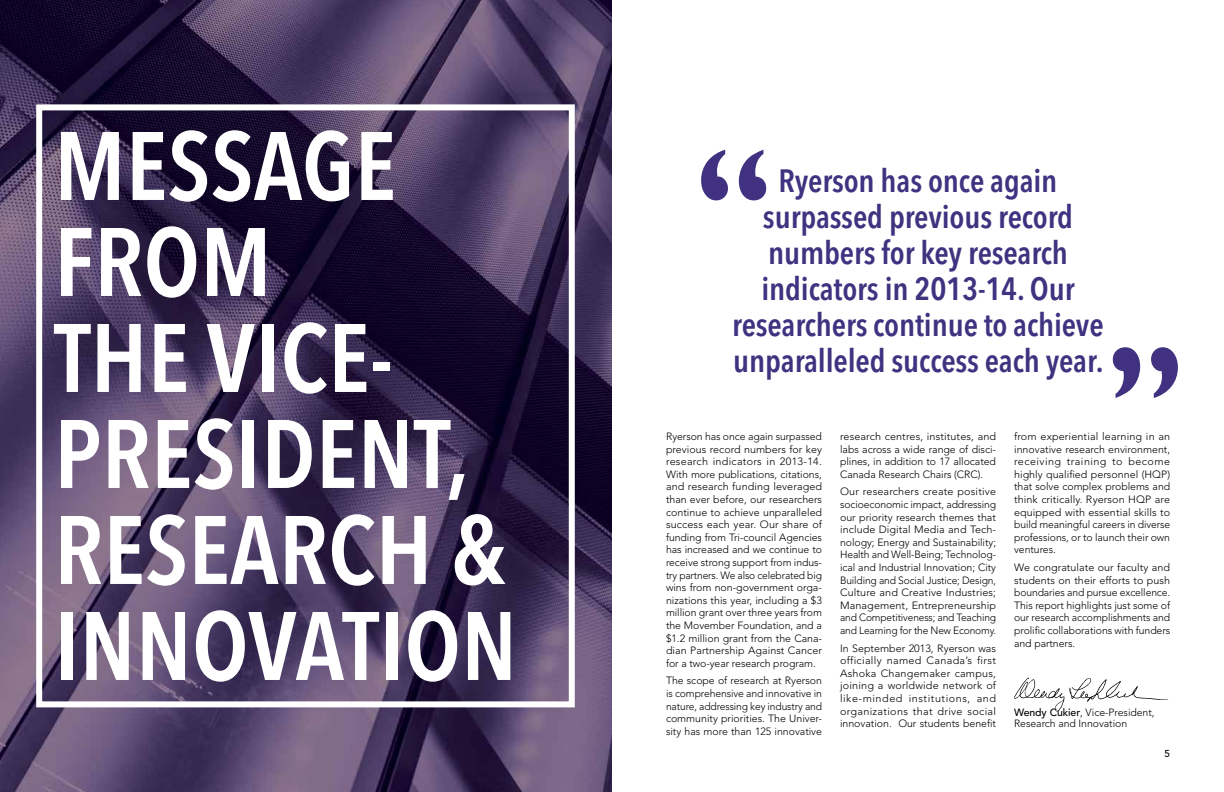
<style>
.page{position:relative;width:1224px;height:792px;background:#fff}
.page>*{position:absolute;margin:0;border:0;box-sizing:border-box;transform-origin:0 0}
.t1{font:600 condensed 96px/96px "Avenir Next LT Pro";color:#fff}
.t2{font:600 condensed 32px/36px "Avenir Next LT Pro";letter-spacing:-.005em;color:#403280;text-align:center}
.t3{font:300 10.5px/12.6px "Avenir LT Std";letter-spacing:-.005em;color:#000;text-align:justify}
.t4{font:500 10px "Avenir LT Std";color:#000}
.s1{font-weight:500}
</style>
<div class="page">
<img style="left:0;top:0;width:612px;height:792px">
<div style="left:36px;top:104px;width:539px;height:603px;border:6px solid #fff"></div>
<img style="left:1014px;top:677px;width:155px;height:35px">
<svg style="left:701px;top:150px;width:27px;height:50px"></svg>
<svg style="left:739px;top:150px;width:27px;height:50px"></svg>
<svg style="left:1151px;top:347px;width:27px;height:51px"></svg>
<svg style="left:1113px;top:347px;width:27px;height:51px"></svg>
<h1 class="t1" style="left:54px;top:118px;width:465px">Message from<br>the Vice-<br>President,<br>Research &amp;<br>Innovation</h1>
<h2 class="t2" style="left:732px;top:163px;width:373px">Ryerson has once again surpassed previous record numbers for key research indicators in 2013-14. Our researchers continue to achieve unparalleled success each year.</h2>
<p class="t3" style="left:666px;top:430px;width:158px">Ryerson has once again surpassed previous record numbers for key research indicators in 2013-14.<br>With more publications, citations, and research funding leveraged than ever before, our researchers continue to achieve unparalleled success each year. Our share of funding from Tri-council Agencies has increased and we continue to receive strong support from indus&shy;try partners. We also celebrated big wins from non-government orga&shy;nizations this year, including a $3 million grant over three years from the Movember Foundation, and a $1.2 million grant from the Cana&shy;dian Partnership Against Cancer for a two-year research program.</p>
<p class="t3" style="left:666px;top:674px;width:158px">The scope of research at Ryerson is comprehensive and innovative in nature, addressing key industry and community priorities. The Univer&shy;sity has more than 125 innovative</p>
<p class="t3" style="left:840px;top:430px;width:158px">research centres, institutes, and labs across a wide range of disci&shy;plines, in addition to 17 allocated Canada Research Chairs (CRC).</p>
<p class="t3" style="left:840px;top:485px;width:158px">Our researchers create positive socioeconomic impact, addressing our priority research themes that include Digital Media and Tech&shy;nology; Energy and Sustainability; Health and Well-Being; Technolog&shy;ical and Industrial Innovation; City Building and Social Justice; Design, Culture and Creative Industries; Management, Entrepreneurship and Competitiveness; and Teaching and Learning for the New Economy.</p>
<p class="t3" style="left:840px;top:642px;width:158px">In September 2013, Ryerson was officially named Canada’s first Ashoka Changemaker campus, joining a worldwide network of like-minded institutions, and organizations that drive social innovation. Our students benefit</p>
<p class="t3" style="left:1014px;top:430px;width:158px">from experiential learning in an innovative research environment, receiving training to become highly qualified personnel (HQP) that solve complex problems and think critically. Ryerson HQP are equipped with essential skills to build meaningful careers in diverse professions, or to launch their own ventures.</p>
<p class="t3" style="left:1014px;top:561px;width:158px">We congratulate our faculty and students on their efforts to push boundaries and pursue excellence.<br>This report highlights just some of our research accomplishments and prolific collaborations with funders and partners.</p>
<p class="t3" style="left:1014px;top:707px;width:142px;line-height:10.5px"><span class="s1">Wendy Cukier</span>, Vice-President,<br>Research and Innovation</p>
<p class="t4" style="left:1164px;top:747px;width:7px">5</p>
</div>
